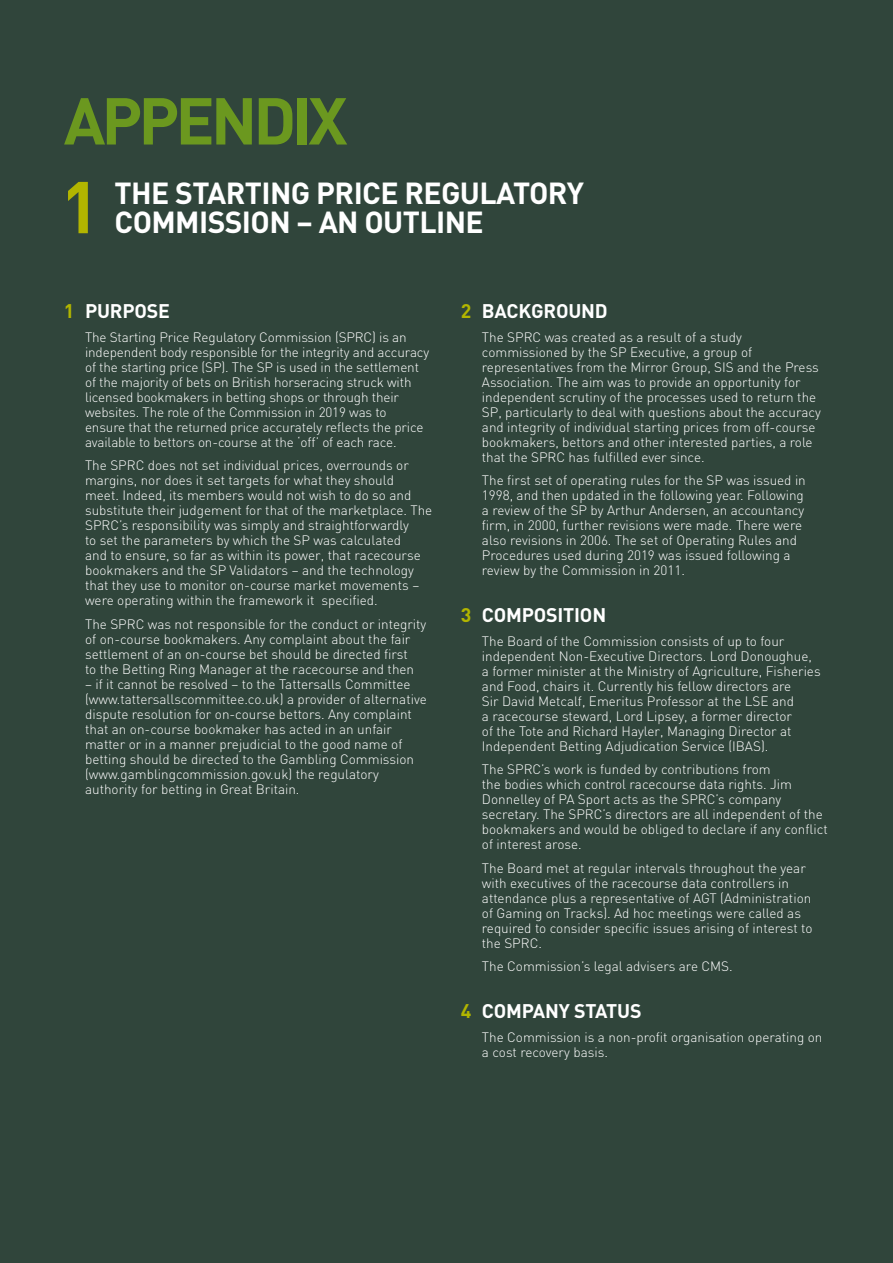
<style>
.page{position:relative;width:893px;height:1263px;background:#30453b}
.page>*{position:absolute;margin:0;border:0;box-sizing:border-box;transform-origin:0 0}
.t1{font:700 72.15px "DIN";color:#b2b500}
.t2{font:700 65.1px "DIN";letter-spacing:-.06em;color:#6b981f}
.t3{font:700 30.15px/29.7px "DIN";letter-spacing:-.02em;color:#fff}
.t4{font:700 19.5px "DIN";letter-spacing:-.01em;color:#fff}
.t5{font:300 13.5px/15px "DIN";color:#fff}
.s1{color:#b2b500}
</style>
<div class="page">
<h2 class="t2" style="left:64px;top:78px;width:285px">APPENDIX</h2>
<h1 class="t1" style="left:61px;top:160px;width:41px">1</h1>
<h3 class="t3" style="left:115px;top:177px;width:471px">THE STARTING PRICE REGULATORY<br>COMMISSION – AN OUTLINE</h3>
<h3 class="t4" style="left:64px;top:298px;width:108px"><span class="s1">1</span> PURPOSE</h3>
<p class="t5" style="left:85px;top:329px;width:346px">The Starting Price Regulatory Commission (SPRC) is an independent body responsible for the integrity and accuracy of the starting price (SP). The SP is used in the settlement of the majority of bets on British horseracing struck with licensed bookmakers in betting shops or through their websites. The role of the Commission in 2019 was to ensure that the returned price accurately reflects the price available to bettors on-course at the ‘off’ of each race.</p>
<p class="t5" style="left:85px;top:458px;width:349px">The SPRC does not set individual prices, overrounds or margins, nor does it set targets for what they should<br>meet. Indeed, its members would not wish to do so and substitute their judgement for that of the marketplace. The SPRC’s responsibility was simply and straightforwardly<br>to set the parameters by which the SP was calculated<br>and to ensure, so far as within its power, that racecourse bookmakers and the SP Validators – and the technology that they use to monitor on-course market movements – were operating within the framework it specified.</p>
<p class="t5" style="left:85px;top:616px;width:343px">The SPRC was not responsible for the conduct or integrity of on-course bookmakers. Any complaint about the fair settlement of an on-course bet should be directed first<br>to the Betting Ring Manager at the racecourse and then</p>
<p class="t5" style="left:85px;top:676px;width:343px">– if it cannot be resolved – to the Tattersalls Committee (www.tattersallscommittee.co.uk) a provider of alternative dispute resolution for on-course bettors. Any complaint that an on-course bookmaker has acted in an unfair matter or in a manner prejudicial to the good name of betting should be directed to the Gambling Commission (www.gamblingcommission.gov.uk) the regulatory authority for betting in Great Britain.</p>
<h3 class="t4" style="left:461px;top:298px;width:149px"><span class="s1">2</span> BACKGROUND</h3>
<p class="t5" style="left:482px;top:329px;width:341px">The SPRC was created as a result of a study commissioned by the SP Executive, a group of representatives from the Mirror Group, SIS and the Press Association. The aim was to provide an opportunity for independent scrutiny of the processes used to return the SP, particularly to deal with questions about the accuracy and integrity of individual starting prices from off-course bookmakers, bettors and other interested parties, a role that the SPRC has fulfilled ever since.</p>
<p class="t5" style="left:482px;top:473px;width:325px">The first set of operating rules for the SP was issued in 1998, and then updated in the following year. Following a review of the SP by Arthur Andersen, an accountancy firm, in 2000, further revisions were made. There were also revisions in 2006. The set of Operating Rules and Procedures used during 2019 was issued following a review by the Commission in 2011.</p>
<h3 class="t4" style="left:461px;top:602px;width:147px"><span class="s1">3</span> COMPOSITION</h3>
<p class="t5" style="left:482px;top:633px;width:340px">The Board of the Commission consists of up to four independent Non-Executive Directors. Lord Donoughue, a former minister at the Ministry of Agriculture, Fisheries and Food, chairs it. Currently his fellow directors are<br>Sir David Metcalf, Emeritus Professor at the LSE and<br>a racecourse steward, Lord Lipsey, a former director<br>of the Tote and Richard Hayler, Managing Director at Independent Betting Adjudication Service (IBAS).</p>
<p class="t5" style="left:482px;top:762px;width:347px">The SPRC’s work is funded by contributions from<br>the bodies which control racecourse data rights. Jim Donnelley of PA Sport acts as the SPRC’s company secretary. The SPRC’s directors are all independent of the bookmakers and would be obliged to declare if any conflict of interest arose.</p>
<p class="t5" style="left:482px;top:860px;width:332px">The Board met at regular intervals throughout the year with executives of the racecourse data controllers in attendance plus a representative of AGT (Administration of Gaming on Tracks). Ad hoc meetings were called as required to consider specific issues arising of interest to the SPRC.</p>
<p class="t5" style="left:482px;top:959px;width:252px">The Commission’s legal advisers are CMS.</p>
<h3 class="t4" style="left:461px;top:998px;width:182px"><span class="s1">4</span> COMPANY STATUS</h3>
<p class="t5" style="left:482px;top:1029px;width:342px">The Commission is a non-profit organisation operating on a cost recovery basis.</p>
</div>
